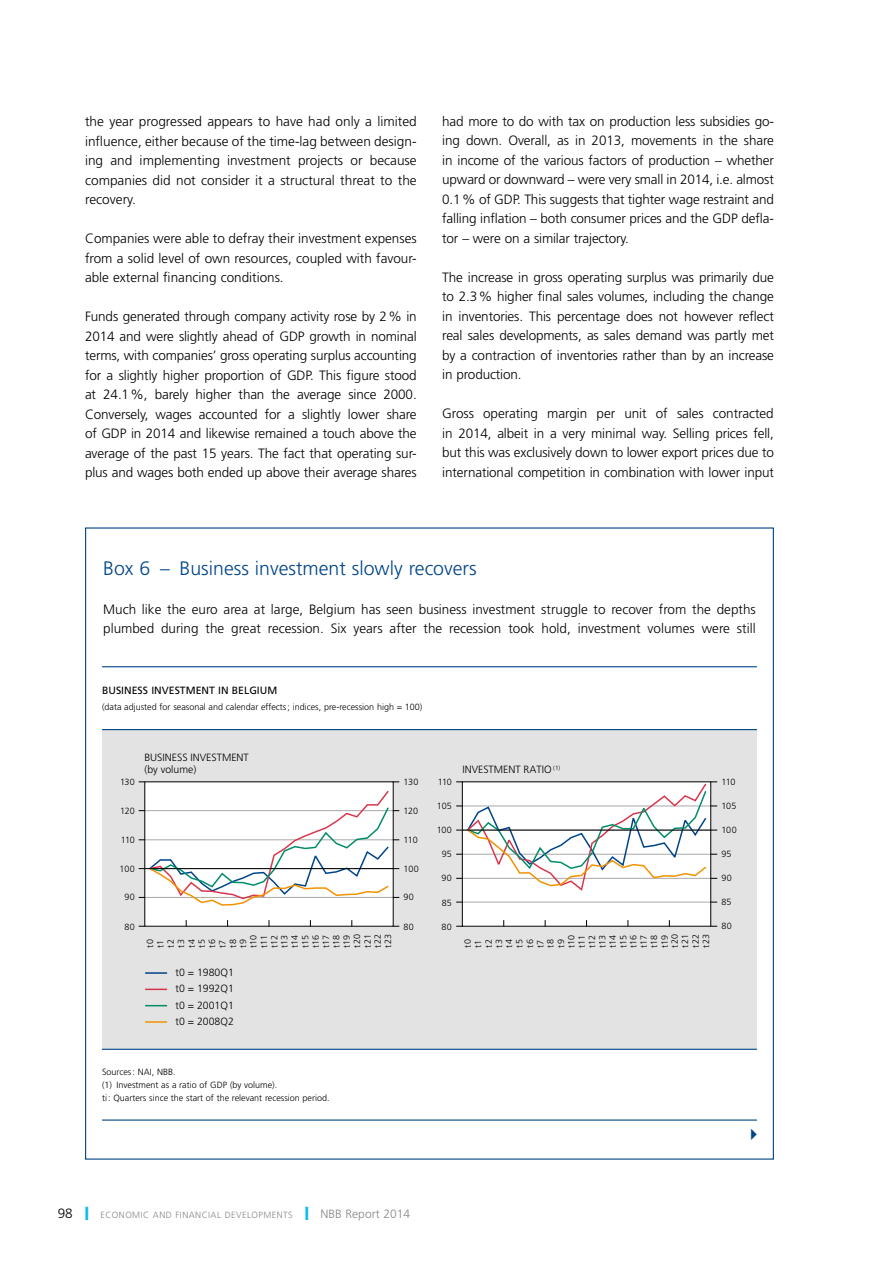
<style>
.page{position:relative;width:893px;height:1263px;background:#fff}
.page>*{position:absolute;margin:0;border:0;box-sizing:border-box;transform-origin:0 0}
.t1{font:300 19.5px "Frutiger LT";color:#048}
.t2{font:300 13.5px/19.5px "Frutiger LT";color:#000;text-align:justify}
.t3{font:300 10.5px/16.5px "Frutiger LT";color:#000}
.t4{font:10.5px "Frutiger LT";color:#000}
.t5{font:300 9px/12.8px "Frutiger LT";color:#000}
.t6{font:300 9px/10.4px "Frutiger LT";letter-spacing:-.02em;color:#000}
.t7{font:300 9px "Frutiger LT";letter-spacing:.05em;color:#878787}
.s1{font-size:13.5px;color:#000}
.s2{color:#0bbbef}
.s3{font-size:12px}
</style>
<div class="page">
<div style="left:102px;top:730px;width:655px;height:319px;background:#e3e3e3"></div>
<hr style="left:102px;top:666px;width:655px;height:1px;background:#048">
<hr style="left:102px;top:729px;width:655px;height:1px;background:#048">
<hr style="left:102px;top:1049px;width:655px;height:1px;background:#048">
<hr style="left:102px;top:1119px;width:655px;height:2px;background:#048">
<div style="left:145px;top:782px;width:248px;height:144px;background:#fff"></div>
<svg style="left:139px;top:790px;width:260px;height:116px"></svg>
<hr style="left:145px;top:972px;width:22px;height:2px;background:#048">
<hr style="left:145px;top:988px;width:22px;height:2px;background:#d8364d">
<svg style="left:145px;top:1005px;width:22px;height:1px"></svg>
<hr style="left:145px;top:1021px;width:22px;height:2px;background:#f39200">
<div style="left:462px;top:782px;width:249px;height:144px;background:#fff"></div>
<hr style="left:462px;top:902px;width:249px;height:1px;background:#a8a8a7">
<svg style="left:456px;top:781px;width:261px;height:111px"></svg>
<hr style="left:463px;top:830px;width:248px;height:1px;background:#000">
<hr style="left:145px;top:868px;width:248px;height:1px;background:#000">
<p class="t2" style="left:85px;top:112px;width:333px">the year progressed appears to have had only a limited influence, either because of the time-lag between design&shy;ing and implementing investment projects or because companies did not consider it a structural threat to the recovery.</p>
<p class="t2" style="left:85px;top:229px;width:333px">Companies were able to defray their investment expenses from a solid level of own resources, coupled with favour&shy;able external financing conditions.</p>
<p class="t2" style="left:85px;top:307px;width:333px">Funds generated through company activity rose by 2% in 2014 and were slightly ahead of GDP growth in nominal terms, with companies’ gross operating surplus accounting for a slightly higher proportion of GDP. This figure stood at 24.1%, barely higher than the average since 2000.<br>Conversely, wages accounted for a slightly lower share of GDP in 2014 and likewise remained a touch above the average of the past 15 years. The fact that operating sur&shy;plus and wages both ended up above their average shares</p>
<p class="t2" style="left:442px;top:112px;width:333px">had more to do with tax on production less subsidies go&shy;ing down. Overall, as in 2013, movements in the share in income of the various factors of production – whether upward or downward – were very small in 2014, i.e. almost 0.1% of GDP. This suggests that tighter wage restraint and falling inflation – both consumer prices and the GDP defla&shy;tor – were on a similar trajectory.</p>
<p class="t2" style="left:442px;top:268px;width:333px">The increase in gross operating surplus was primarily due to 2.3% higher final sales volumes, including the change in inventories. This percentage does not however reflect real sales developments, as sales demand was partly met by a contraction of inventories rather than by an increase in production.</p>
<p class="t2" style="left:442px;top:404px;width:333px">Gross operating margin per unit of sales contracted in 2014, albeit in a very minimal way. Selling prices fell, but this was exclusively down to lower export prices due to international competition in combination with lower input</p>
<h1 class="t1" style="left:103px;top:557px;width:375px">Box 6 – Business investment slowly recovers</h1>
<p class="t2" style="left:103px;top:599px;width:654px">Much like the euro area at large, Belgium has seen business investment struggle to recover from the depths plumbed during the great recession. Six years after the recession took hold, investment volumes were still</p>
<p class="t4" style="left:102px;top:684px;width:177px">BUSINESS INVESTMENT IN BELGIUM</p>
<p class="t5" style="left:102px;top:701px;width:322px">(data adjusted for seasonal and calendar effects; indices, pre-recession high = 100)</p>
<p class="t3" style="left:144px;top:751px;width:106px;line-height:12px">BUSINESS INVESTMENT (by volume)</p>
<p class="t3" style="left:462px;top:762px;width:99px">INVESTMENT RATIO <sup>(1)</sup></p>
<p class="t5" style="left:120px;top:776px;width:16px">130</p>
<p class="t5" style="left:404px;top:776px;width:16px">130</p>
<p class="t5" style="left:438px;top:776px;width:16px">110</p>
<p class="t5" style="left:721px;top:776px;width:16px">110</p>
<p class="t5" style="left:120px;top:805px;width:16px">120</p>
<p class="t5" style="left:404px;top:805px;width:16px">120</p>
<p class="t5" style="left:437px;top:800px;width:16px">105</p>
<p class="t5" style="left:721px;top:799px;width:16px">105</p>
<p class="t5" style="left:437px;top:824px;width:17px">100</p>
<p class="t5" style="left:721px;top:824px;width:17px">100</p>
<p class="t5" style="left:121px;top:833px;width:16px">110</p>
<p class="t5" style="left:404px;top:833px;width:16px">110</p>
<p class="t5" style="left:442px;top:848px;width:12px">95</p>
<p class="t5" style="left:721px;top:848px;width:12px">95</p>
<p class="t5" style="left:120px;top:862px;width:17px">100</p>
<p class="t5" style="left:404px;top:862px;width:17px">100</p>
<p class="t5" style="left:442px;top:872px;width:12px">90</p>
<p class="t5" style="left:721px;top:872px;width:12px">90</p>
<p class="t5" style="left:124px;top:891px;width:12px">90</p>
<p class="t5" style="left:404px;top:891px;width:12px">90</p>
<p class="t5" style="left:442px;top:896px;width:12px">85</p>
<p class="t5" style="left:721px;top:896px;width:12px">85</p>
<p class="t5" style="left:124px;top:920px;width:12px">80</p>
<p class="t5" style="left:404px;top:920px;width:12px">80</p>
<p class="t5" style="left:442px;top:920px;width:12px">80</p>
<p class="t5" style="left:721px;top:920px;width:12px">80</p>
<p class="t6" style="left:145px;top:947px;width:15px;rotate:-90deg">t0 t1 t2 t3 t4 t5 t6 t7 t8 t9 t10 t11 t12 t13 t14 t15 t16 t17 t18 t19 t20 t21 t22 t23</p>
<p class="t3" style="left:176px;top:964px;width:60px;text-align:justify">t0 = 1980Q1 t0 = 1992Q1 t0 = 2001Q1 t0 = 2008Q2</p>
<p class="t6" style="left:463px;top:947px;width:15px;rotate:-90deg">t0 t1 t2 t3 t4 t5 t6 t7 t8 t9 t10 t11 t12 t13 t14 t15 t16 t17 t18 t19 t20 t21 t22 t23</p>
<p class="t5" style="left:102px;top:1066px;width:229px">Sources: NAI, NBB.<br>(1) Investment as a ratio of GDP (by volume).<br>ti: Quarters since the start of the relevant recession period.</p>
<p class="t7" style="left:58px;top:1210px;width:354px"><span class="s1">98</span> <span class="s2">❙</span> ECONOMIC AND FINANCIAL DEVELOPMENTS <span class="s2">❙</span> <span class="s3">NBB Report 2014</span></p>
</div>
